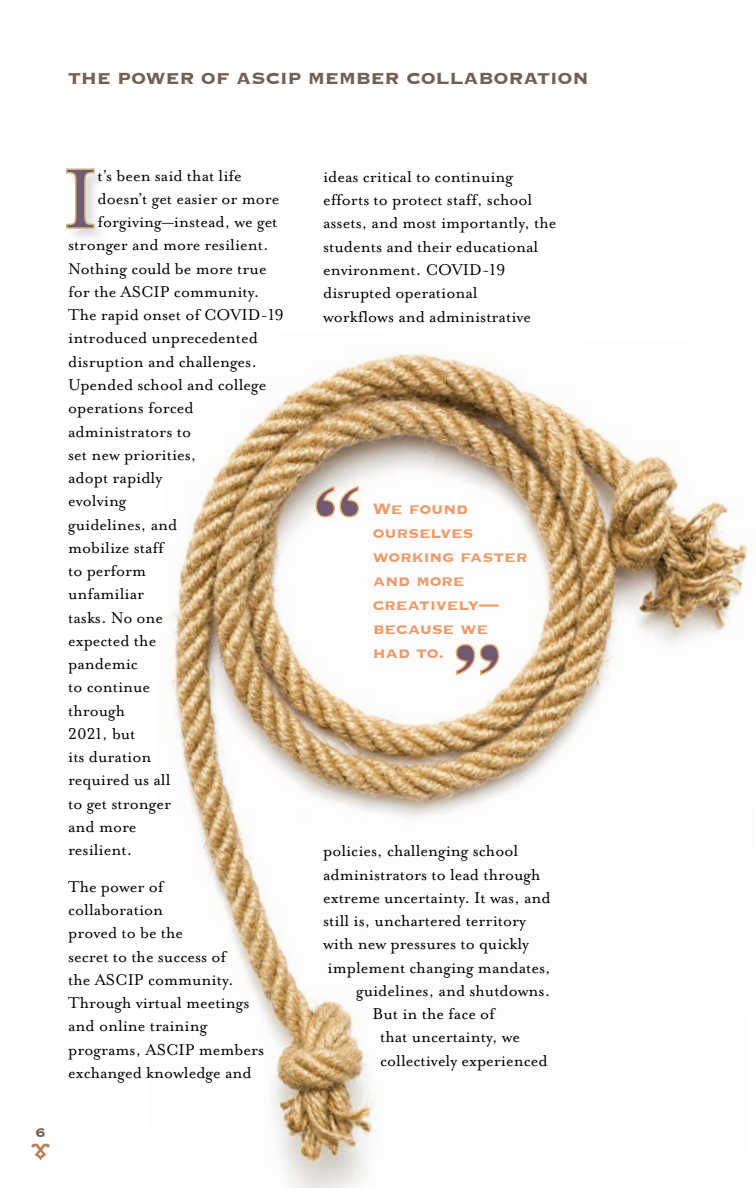
<style>
.page{position:relative;width:756px;height:1188px;background:#fff}
.page>*{position:absolute;margin:0;border:0;box-sizing:border-box;transform-origin:0 0}
.t1{font:700 108px "Copperplate";color:#705b72}
.t2{font:700 21px "Copperplate";letter-spacing:-.015em;color:#735f56}
.t3{font:700 19.5px/24px "Copperplate";letter-spacing:-.015em;color:#ec9c6b}
.t4{font:18px/23.2px "Mrs Eaves Lining OT";color:#000}
.t5{font:700 16.5px "Copperplate";color:#735f56}
</style>
<div class="page">
<svg style="left:31px;top:1144px;width:19px;height:17px"></svg>
<img style="left:170px;top:352px;width:578px;height:836px">
<div style="left:65px;top:167px;width:44px;height:77px;background:#000;opacity:.15"></div>
<svg style="left:65px;top:168px;width:31px;height:62px"></svg>
<svg style="left:315px;top:485px;width:45px;height:33px"></svg>
<svg style="left:455px;top:643px;width:45px;height:33px"></svg>
<p class="t2" style="left:68px;top:64px;width:522px">THE POWER OF ASCIP MEMBER COLLABORATION</p>
<p class="t5" style="left:35px;top:1122px;width:12px">6</p>
<p class="t4" style="left:98px;top:164px;width:146px">t’s been said that life</p>
<p class="t4" style="left:98px;top:187px;width:183px">doesn’t get easier or more</p>
<p class="t4" style="left:98px;top:210px;width:182px">forgiving—instead, we get</p>
<p class="t4" style="left:68px;top:234px;width:202px">stronger and more resilient.</p>
<p class="t4" style="left:68px;top:257px;width:200px">Nothing could be more true</p>
<p class="t4" style="left:68px;top:280px;width:193px">for the ASCIP community.</p>
<p class="t4" style="left:68px;top:303px;width:217px">The rapid onset of COVID-19</p>
<p class="t4" style="left:68px;top:327px;width:191px">introduced unprecedented</p>
<p class="t4" style="left:68px;top:350px;width:190px">disruption and challenges.</p>
<p class="t4" style="left:68px;top:373px;width:200px">Upended school and college</p>
<p class="t4" style="left:68px;top:396px;width:127px">operations forced</p>
<p class="t4" style="left:68px;top:420px;width:124px">administrators to</p>
<p class="t4" style="left:68px;top:443px;width:130px">set new priorities,</p>
<p class="t4" style="left:68px;top:466px;width:96px">adopt rapidly</p>
<p class="t4" style="left:68px;top:490px;width:60px">evolving</p>
<p class="t4" style="left:68px;top:513px;width:111px">guidelines, and</p>
<p class="t4" style="left:68px;top:536px;width:97px">mobilize staff</p>
<p class="t4" style="left:68px;top:559px;width:80px">to perform</p>
<p class="t4" style="left:68px;top:583px;width:78px">unfamiliar</p>
<p class="t4" style="left:68px;top:606px;width:97px">tasks. No one</p>
<p class="t4" style="left:68px;top:629px;width:90px">expected the</p>
<p class="t4" style="left:68px;top:652px;width:71px">pandemic</p>
<p class="t4" style="left:68px;top:676px;width:84px">to continue</p>
<p class="t4" style="left:68px;top:699px;width:59px">through</p>
<p class="t4" style="left:68px;top:722px;width:69px">2021, but</p>
<p class="t4" style="left:68px;top:745px;width:85px">its duration</p>
<p class="t4" style="left:68px;top:769px;width:104px">required us all</p>
<p class="t4" style="left:68px;top:792px;width:104px">to get stronger</p>
<p class="t4" style="left:68px;top:815px;width:70px">and more</p>
<p class="t4" style="left:68px;top:838px;width:66px">resilient.</p>
<p class="t4" style="left:68px;top:875px;width:198px">The power of<br>collaboration<br>proved to be the<br>secret to the success of<br>the ASCIP community.<br>Through virtual meetings and online training programs, ASCIP members exchanged knowledge and</p>
<p class="t4" style="left:323px;top:165px;width:235px">ideas critical to continuing efforts to protect staff, school assets, and most importantly, the students and their educational environment. COVID-19 disrupted operational<br>workflows and administrative</p>
<h1 class="t1" style="left:310px;top:447px;width:55px">“</h1>
<p class="t3" style="left:373px;top:496px;width:156px">We found ourselves working faster and more creatively— because we had to.</p>
<h1 class="t1" style="left:450px;top:604px;width:55px">”</h1>
<p class="t4" style="left:323px;top:840px;width:197px">policies, challenging school</p>
<p class="t4" style="left:323px;top:863px;width:219px">administrators to lead through</p>
<p class="t4" style="left:323px;top:886px;width:229px">extreme uncertainty. It was, and</p>
<p class="t4" style="left:323px;top:909px;width:205px">still is, unchartered territory</p>
<p class="t4" style="left:323px;top:933px;width:208px">with new pressures to quickly</p>
<p class="t4" style="left:328px;top:956px;width:225px">implement changing mandates,</p>
<p class="t4" style="left:356px;top:979px;width:196px">guidelines, and shutdowns.</p>
<p class="t4" style="left:373px;top:1002px;width:124px">But in the face of</p>
<p class="t4" style="left:380px;top:1026px;width:142px">that uncertainty, we</p>
<p class="t4" style="left:380px;top:1049px;width:169px">collectively experienced</p>
</div>
